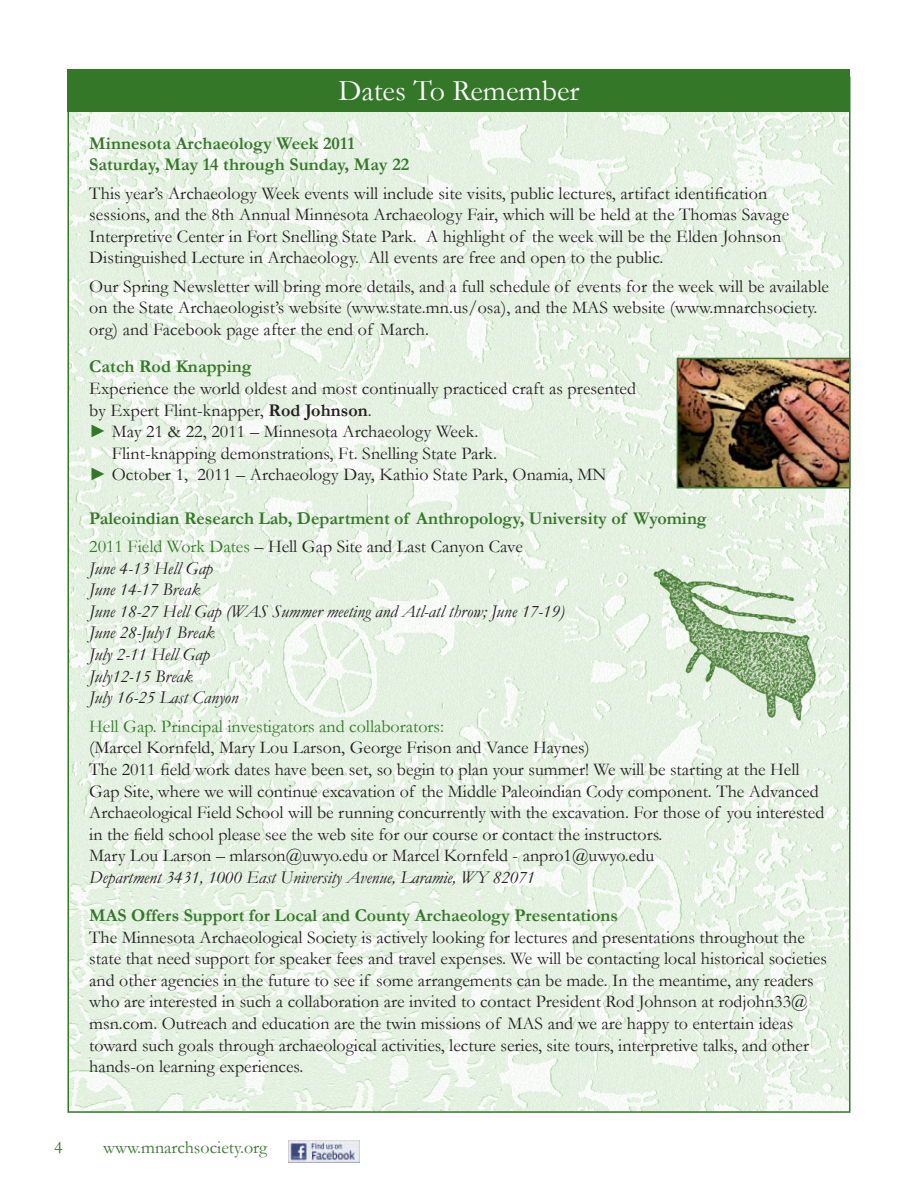
<style>
.page{position:relative;width:918px;height:1188px;background:#fff}
.page>*{position:absolute;margin:0;border:0;box-sizing:border-box;transform-origin:0 0}
.t1{font:30px "Garamond";color:#fff}
.t2{font:18px/21.6px "Garamond";color:#231f20}
.t3{font:700 18px/21.6px "Garamond";color:#357729}
.t4{font:italic 18px/21.6px "Garamond";color:#231f20}
.t5{font:18px "Garamond";color:#357729}
.s1{font-weight:700}
.s2{color:#357729}
.s3{color:#fff}
.s4{font-weight:400}
.s5{font-weight:400;color:#231f20}
</style>
<div class="page">
<img style="left:289px;top:1141px;width:71px;height:21px">
<img style="left:71px;top:111px;width:776px;height:999px">
<div style="left:68px;top:69px;width:782px;height:42px;background:#357729"></div>
<img style="left:680px;top:361px;width:167px;height:125px">
<div style="left:677px;top:358px;width:173px;height:131px;border:2px solid #357729"></div>
<img style="left:623px;top:562px;width:198px;height:177px">
<h1 class="t1" style="left:338px;top:70px;width:243px">Dates To Remember</h1>
<p class="t3" style="left:89px;top:132px;width:322px">Minnesota Archaeology Week 2011<br>Saturday, May 14 through Sunday, May 22</p>
<p class="t2" style="left:89px;top:182px;width:701px">This year’s Archaeology Week events will include site visits, public lectures, artifact identification sessions, and the 8th Annual Minnesota Archaeology Fair, which will be held at the Thomas Savage Interpretive Center in Fort Snelling State Park. A highlight of the week will be the Elden Johnson Distinguished Lecture in Archaeology. All events are free and open to the public.</p>
<p class="t2" style="left:89px;top:275px;width:741px">Our Spring Newsletter will bring more details, and a full schedule of events for the week will be available on the State Archaeologist’s website (www.state.mn.us/osa), and the MAS website (www.mnarchsociety. org) and Facebook page after the end of March.</p>
<p class="t3" style="left:89px;top:356px;width:164px">Catch Rod Knapping</p>
<p class="t2" style="left:89px;top:377px;width:548px">Experience the world oldest and most continually practiced craft as presented by Expert Flint-knapper, <span class="s1">Rod Johnson</span>.<br><span class="s2">►</span> May 21 &amp; 22, 2011 – Minnesota Archaeology Week.<br><span class="s3">►</span> Flint-knapping demonstrations, Ft. Snelling State Park.<br><span class="s2">►</span> October 1, 2011 – Archaeology Day, Kathio State Park, Onamia, MN</p>
<p class="t3" style="left:89px;top:504px;width:619px;line-height:28.5px">Paleoindian Research Lab, Department of Anthropology, University of Wyoming<br><span class="s4">2011 Field Work Dates</span> <span class="s5">– Hell Gap Site and Last Canyon Cave</span></p>
<p class="t4" style="left:89px;top:557px;width:477px">June 4-13 Hell Gap<br>June 14-17 Break<br>June 18-27 Hell Gap (WAS Summer meeting and Atl-atl throw; June 17-19)<br>June 28-July1 Break<br>July 2-11 Hell Gap<br>July12-15 Break<br>July 16-25 Last Canyon</p>
<p class="t5" style="left:89px;top:714px;width:356px">Hell Gap. Principal investigators and collaborators:</p>
<p class="t2" style="left:89px;top:736px;width:737px">(Marcel Kornfeld, Mary Lou Larson, George Frison and Vance Haynes)<br>The 2011 field work dates have been set, so begin to plan your summer! We will be starting at the Hell Gap Site, where we will continue excavation of the Middle Paleoindian Cody component. The Advanced Archaeological Field School will be running concurrently with the excavation. For those of you interested in the field school please see the web site for our course or contact the instructors.<br>Mary Lou Larson – mlarson@uwyo.edu or Marcel Kornfeld - anpro1@uwyo.edu</p>
<p class="t4" style="left:89px;top:866px;width:447px">Department 3431, 1000 East University Avenue, Laramie, WY 82071</p>
<p class="t3" style="left:89px;top:905px;width:530px">MAS Offers Support for Local and County Archaeology Presentations</p>
<p class="t2" style="left:89px;top:926px;width:739px">The Minnesota Archaeological Society is actively looking for lectures and presentations throughout the state that need support for speaker fees and travel expenses. We will be contacting local historical societies and other agencies in the future to see if some arrangements can be made. In the meantime, any readers who are interested in such a collaboration are invited to contact President Rod Johnson at rodjohn33@ msn.com. Outreach and education are the twin missions of MAS and we are happy to entertain ideas toward such goals through archaeological activities, lecture series, site tours, interpretive talks, and other hands-on learning experiences.</p>
<p class="t5" style="left:103px;top:1135px;width:166px">www.mnarchsociety.org</p>
</div>
